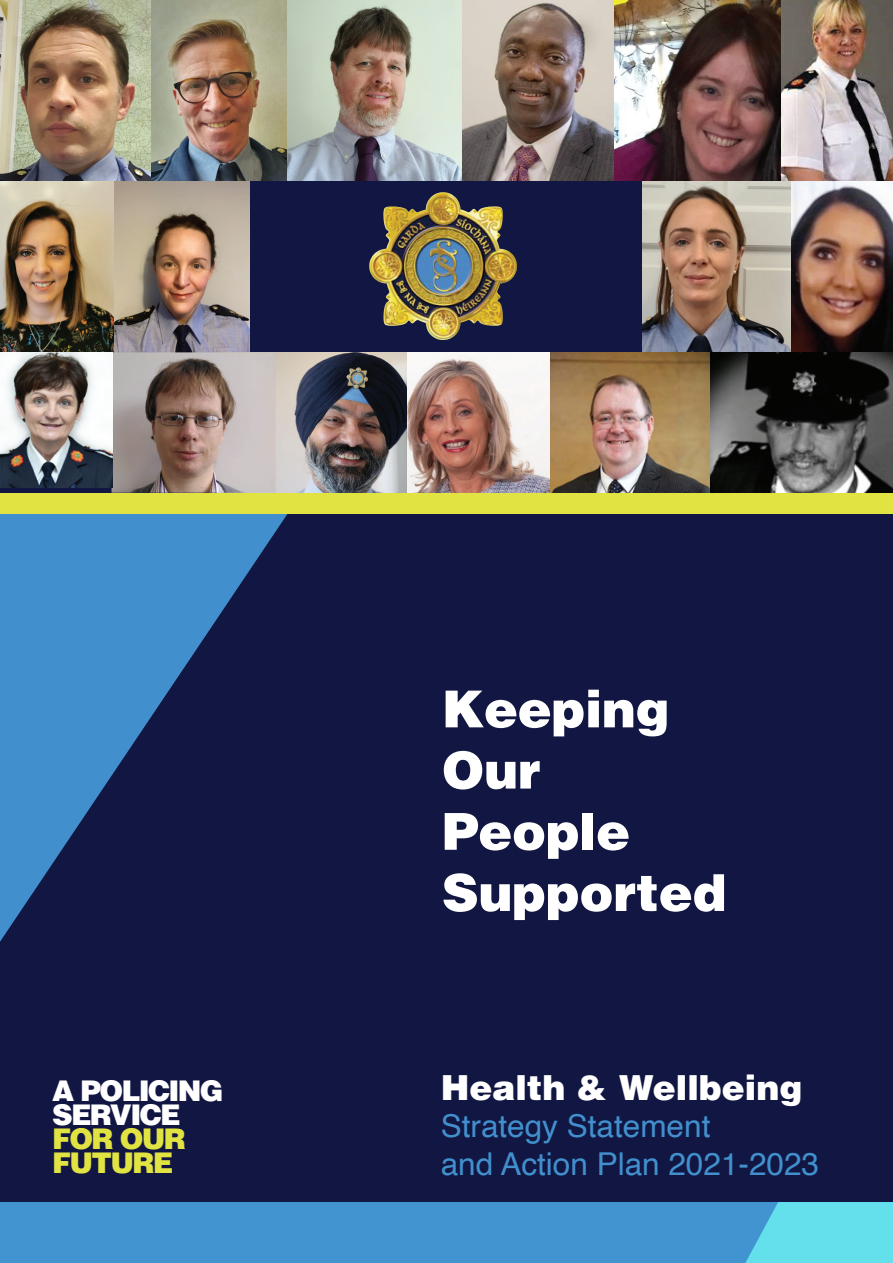
<style>
.page{position:relative;width:893px;height:1263px;background:#121642}
.page>*{position:absolute;margin:0;border:0;box-sizing:border-box;transform-origin:0 0}
.t1{font:900 51px/61.2px "Helvetica LT Std";letter-spacing:-.005em;color:#fff}
.t2{font:900 34.5px "Helvetica LT Std";color:#fff}
.t3{font:31.5px/37.8px "Helvetica";color:#4190cd}
.t4{font:900 28.5px/24px "Helvetica LT Std";letter-spacing:-.06em;color:#fff}
.t5{font:900 28.5px/24px "Helvetica LT Std";letter-spacing:-.06em;color:#e0e341}
</style>
<div class="page">
<img style="left:369px;top:192px;width:119px;height:148px">
<img style="left:0;top:181px;width:250px;height:171px">
<img style="left:790px;top:181px;width:103px;height:171px">
<img style="left:643px;top:181px;width:147px;height:171px">
<img style="left:276px;top:353px;width:131px;height:140px">
<img style="left:550px;top:352px;width:343px;height:141px">
<img style="left:407px;top:352px;width:143px;height:141px">
<img style="left:112px;top:352px;width:164px;height:141px">
<img style="left:0;top:352px;width:113px;height:136px">
<svg style="left:0;top:513px;width:298px;height:429px"></svg>
<div style="left:0;top:493px;width:893px;height:20px;background:#e0e341"></div>
<img style="left:461px;top:0;width:153px;height:181px">
<img style="left:157px;top:0;width:304px;height:181px">
<img style="left:0;top:0;width:157px;height:181px">
<img style="left:614px;top:0;width:279px;height:181px">
<div style="left:0;top:1202px;width:893px;height:61px;background:#4194d0"></div>
<svg style="left:745px;top:1202px;width:148px;height:61px;background:#5ed7e7"></svg>
<p class="t4" style="left:52px;top:1078px;width:173px">A POLICING<br>SERVICE</p>
<p class="t5" style="left:52px;top:1126px;width:135px">FOR OUR<br>FUTURE</p>
<h1 class="t1" style="left:442px;top:677px;width:286px">Keeping<br>Our<br>People<br>Supported</h1>
<p class="t2" style="left:441px;top:1064px;width:363px">Health &amp; Wellbeing</p>
<p class="t3" style="left:441px;top:1108px;width:380px">Strategy Statement<br>and Action Plan 2021-2023</p>
</div>
